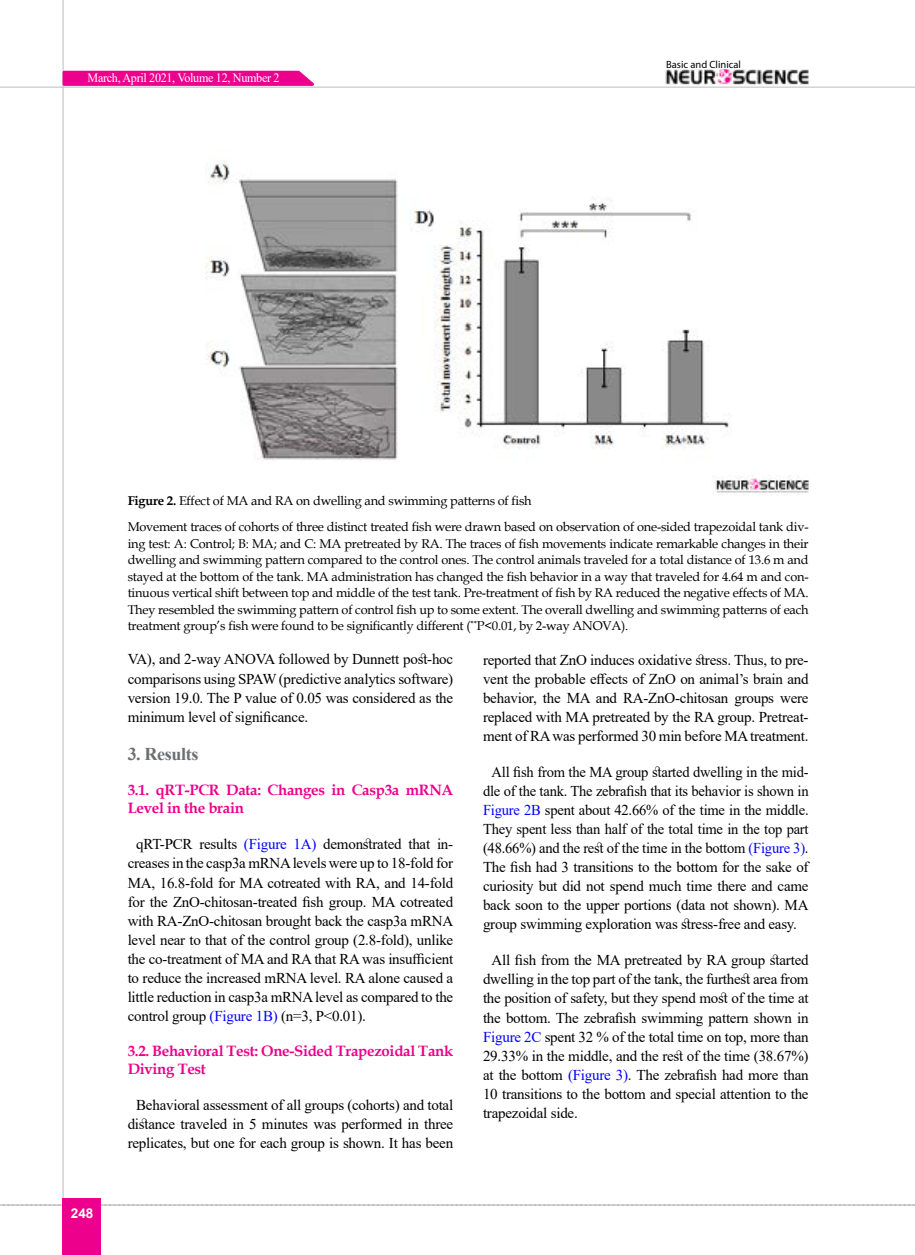
<style>
.page{position:relative;width:915px;height:1255px;background:#fff}
.page>*{position:absolute;margin:0;border:0;box-sizing:border-box;transform-origin:0 0}
.t1{font:700 18px "Times New Roman";letter-spacing:-.02em;color:#6d6e71}
.t2{font:15px/19px "Times New Roman";letter-spacing:-.015em;color:#000;text-align:justify}
.t3{font:700 15px/18px "Book Antiqua";letter-spacing:-.02em;color:#ec008c}
.t4{font:700 13.5px "Arial";color:#fff}
.t5{font:12.75px/16.5px "Book Antiqua";letter-spacing:-.015em;color:#000}
.t6{font:12.75px "Times New Roman";letter-spacing:-.025em;color:#fff;scale:.95 1}
.t7{font:10.5px "Myriad Pro";color:#000}
.s1{font-weight:700}
.s2{color:#00f}
</style>
<div class="page">
<svg style="left:0;top:1204px;width:915px;height:1px"></svg>
<hr style="left:62px;top:0;width:2px;height:1254px;background:#c2c4c6">
<hr style="left:0;top:87px;width:914px;height:1px;background:#c2c4c6">
<img style="left:665px;top:69px;width:143px;height:16px">
<div style="left:63px;top:1198px;width:38px;height:56px;background:#ec008c"></div>
<svg style="left:61px;top:69px;width:259px;height:18px;background:#ee32a1"></svg>
<img style="left:205px;top:160px;width:524px;height:301px">
<img style="left:714px;top:475px;width:94px;height:19px">
<p class="t6" style="left:87px;top:69px;width:203px">March, April 2021, Volume 12, Number 2</p>
<p class="t7" style="left:666px;top:58px;width:76px">Basic and Clinical</p>
<p class="t5" style="left:128px;top:487px;width:682px;line-height:26.2px"><span class="s1">Figure 2.</span> Effect of MA and RA on dwelling and swimming patterns of fish<br>Movement traces of cohorts of three distinct treated fish were drawn based on observation of one-sided trapezoidal tank div-</p>
<p class="t5" style="left:128px;top:535px;width:682px;text-align:justify">ing test: A: Control; B: MA; and C: MA pretreated by RA. The traces of fish movements indicate remarkable changes in their dwelling and swimming pattern compared to the control ones. The control animals traveled for a total distance of 13.6 m and stayed at the bottom of the tank. MA administration has changed the fish behavior in a way that traveled for 4.64 m and con&shy;tinuous vertical shift between top and middle of the test tank. Pre-treatment of fish by RA reduced the negative effects of MA.<br>They resembled the swimming pattern of control fish up to some extent. The overall dwelling and swimming patterns of each treatment group’s fish were found to be significantly different (<sup>**</sup>P&lt;0.01, by 2-way ANOVA).</p>
<p class="t4" style="left:71px;top:1203px;width:24px">248</p>
<p class="t2" style="left:128px;top:649px;width:327px">VA), and 2-way ANOVA followed by Dunnett post-hoc comparisons using SPAW (predictive analytics software) version 19.0. The P value of 0.05 was considered as the minimum level of significance.</p>
<p class="t1" style="left:128px;top:741px;width:72px">3. Results</p>
<p class="t3" style="left:128px;top:781px;width:327px">3.1. qRT-PCR Data: Changes in Casp3a mRNA<br>Level in the brain</p>
<p class="t2" style="left:128px;top:834px;width:327px;text-indent:9px">qRT-PCR results <span class="s2">(Figure 1A)</span> demonstrated that in&shy;creases in the casp3a mRNA levels were up to 18-fold for MA, 16.8-fold for MA cotreated with RA, and 14-fold for the ZnO-chitosan-treated fish group. MA cotreated with RA-ZnO-chitosan brought back the casp3a mRNA level near to that of the control group (2.8-fold), unlike the co-treatment of MA and RA that RA was insufficient to reduce the increased mRNA level. RA alone caused a little reduction in casp3a mRNA level as compared to the control group <span class="s2">(Figure 1B)</span> (n=3, P&lt;0.01).</p>
<p class="t3" style="left:128px;top:1041px;width:327px">3.2. Behavioral Test: One-Sided Trapezoidal Tank<br>Diving Test</p>
<p class="t2" style="left:128px;top:1094px;width:327px;text-align:center">Behavioral assessment of all groups (cohorts) and total distance traveled in 5 minutes was performed in three replicates, but one for each group is shown. It has been</p>
<p class="t2" style="left:483px;top:649px;width:327px">reported that ZnO induces oxidative stress. Thus, to pre&shy;vent the probable effects of ZnO on animal’s brain and behavior, the MA and RA-ZnO-chitosan groups were replaced with MA pretreated by the RA group. Pretreat&shy;ment of RA was performed 30 min before MA treatment.</p>
<p class="t2" style="left:483px;top:761px;width:327px;text-indent:9px">All fish from the MA group started dwelling in the mid&shy;dle of the tank. The zebrafish that its behavior is shown in <span class="s2">Figure 2B</span> spent about 42.66% of the time in the middle.<br>They spent less than half of the total time in the top part (48.66%) and the rest of the time in the bottom <span class="s2">(Figure 3)</span>.<br>The fish had 3 transitions to the bottom for the sake of curiosity but did not spend much time there and came back soon to the upper portions (data not shown). MA group swimming exploration was stress-free and easy.</p>
<p class="t2" style="left:483px;top:950px;width:327px;text-indent:9px">All fish from the MA pretreated by RA group started dwelling in the top part of the tank, the furthest area from the position of safety, but they spend most of the time at the bottom. The zebrafish swimming pattern shown in <span class="s2">Figure 2C</span> spent 32 % of the total time on top, more than 29.33% in the middle, and the rest of the time (38.67%) at the bottom <span class="s2">(Figure 3)</span>. The zebrafish had more than 10 transitions to the bottom and special attention to the trapezoidal side.</p>
</div>
